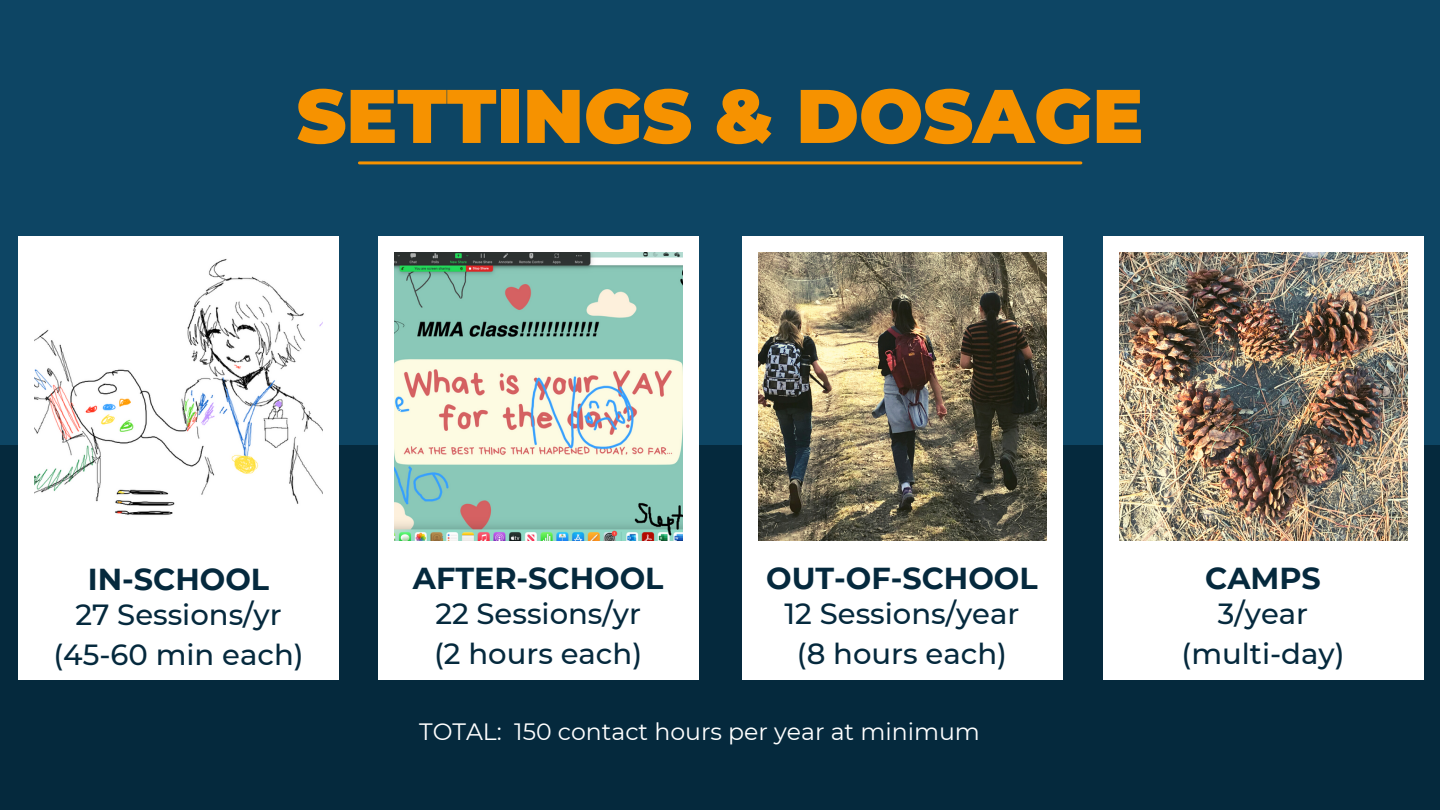
<style>
.page{position:relative;width:1440px;height:810px;background:#0d4564}
.page>*{position:absolute;margin:0;border:0;box-sizing:border-box;transform-origin:0 0}
.t1{font:900 75.8px "Montserrat";color:#f69200}
.t2{font:700 30.3px "Montserrat";color:#05293d}
.t3{font:500 29.1px "Montserrat";color:#05293d}
.t4{font:23.6px "Montserrat";color:#fff}
</style>
<div class="page">
<div style="left:0;top:446px;width:1440px;height:364px;background:#05293d"></div>
<div style="left:378px;top:236px;width:321px;height:444px;background:#fff"></div>
<div style="left:742px;top:236px;width:321px;height:444px;background:#fff"></div>
<div style="left:18px;top:236px;width:321px;height:444px;background:#fff"></div>
<img style="left:394px;top:252px;width:288px;height:288px">
<img style="left:758px;top:252px;width:288px;height:288px">
<img style="left:35px;top:259px;width:288px;height:256px">
<hr style="left:359px;top:161px;width:722px;height:3px;background:#f69200">
<div style="left:1103px;top:236px;width:321px;height:444px;background:#fff"></div>
<img style="left:1119px;top:252px;width:288px;height:288px">
<p class="t1" style="left:297px;top:70px;width:848px">SETTINGS &amp; DOSAGE</p>
<p class="t2" style="left:88px;top:561px;width:183px">IN-SCHOOL</p>
<p class="t2" style="left:413px;top:560px;width:252px">AFTER-SCHOOL</p>
<p class="t2" style="left:766px;top:560px;width:273px">OUT-OF-SCHOOL</p>
<p class="t3" style="left:435px;top:596px;width:207px">22 Sessions/yr</p>
<p class="t3" style="left:434px;top:636px;width:210px">(2 hours each)</p>
<p class="t3" style="left:785px;top:596px;width:236px">12 Sessions/year</p>
<p class="t3" style="left:797px;top:636px;width:212px">(8 hours each)</p>
<p class="t3" style="left:75px;top:597px;width:208px">27 Sessions/yr</p>
<p class="t3" style="left:53px;top:637px;width:252px">(45-60 min each)</p>
<p class="t4" style="left:419px;top:717px;width:562px">TOTAL: 150 contact hours per year at minimum</p>
<p class="t2" style="left:1205px;top:560px;width:117px">CAMPS</p>
<p class="t3" style="left:1218px;top:596px;width:92px">3/year</p>
<p class="t3" style="left:1182px;top:636px;width:164px">(multi-day)</p>
</div>
